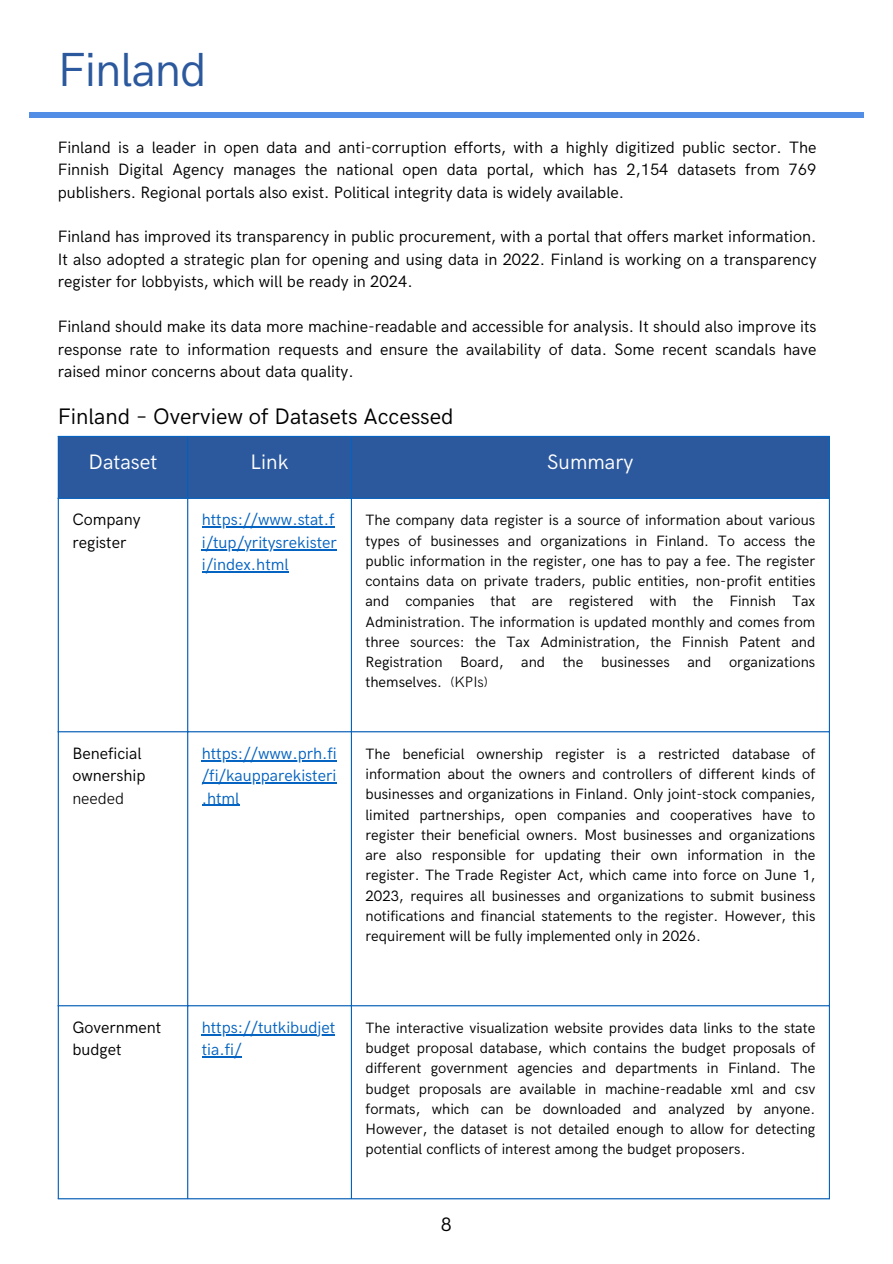
<style>
.page{position:relative;width:893px;height:1264px;background:#fff}
.page>*{position:absolute;margin:0;border:0;box-sizing:border-box;transform-origin:0 0}
.t1{font:48px "HK Grotesk";letter-spacing:-.02em;color:#2c599d}
.t2{font:22.5px "HK Grotesk";color:#000}
.t3{font:21px "HK Grotesk";color:#fff}
.t4{font:19.5px "HK Grotesk";color:#000}
.t5{font:16.5px/22.5px "HK Grotesk";color:#000;text-align:justify}
.t6{font:16.5px/22.5px "HK Grotesk";color:#0563c1}
.t7{font:15px/20.2px "HK Grotesk";color:#000;text-align:justify}
.s1{font-weight:300}
</style>
<div class="page">
<div style="left:29px;top:113px;width:834px;height:5px;background:#538ee6"></div>
<div style="left:59px;top:437px;width:769px;height:60px;background:#2c599d"></div>
<hr style="left:202px;top:526px;width:132px;height:1px;background:#0563c1">
<hr style="left:202px;top:549px;width:135px;height:1px;background:#0563c1">
<hr style="left:202px;top:571px;width:86px;height:1px;background:#0563c1">
<hr style="left:202px;top:760px;width:135px;height:1px;background:#0563c1">
<hr style="left:202px;top:782px;width:134px;height:1px;background:#0563c1">
<hr style="left:202px;top:805px;width:37px;height:1px;background:#0563c1">
<hr style="left:202px;top:1033px;width:133px;height:2px;background:#0563c1">
<hr style="left:202px;top:1056px;width:39px;height:1px;background:#0563c1">
<hr style="left:58px;top:437px;width:1px;height:761px;background:#0563c1">
<hr style="left:187px;top:437px;width:1px;height:761px;background:#0563c1">
<hr style="left:351px;top:437px;width:1px;height:761px;background:#0563c1">
<hr style="left:828px;top:437px;width:1px;height:761px;background:#0563c1">
<hr style="left:58px;top:436px;width:771px;height:1px;background:#0563c1">
<hr style="left:58px;top:497px;width:771px;height:2px;background:#0563c1">
<hr style="left:58px;top:731px;width:771px;height:1px;background:#0563c1">
<hr style="left:58px;top:1005px;width:771px;height:1px;background:#0563c1">
<hr style="left:58px;top:1198px;width:771px;height:1px;background:#0563c1">
<p class="t1" style="left:58px;top:42px;width:150px">Finland</p>
<p class="t5" style="left:58px;top:136px;width:760px">Finland is a leader in open data and anti-corruption efforts, with a highly digitized public sector. The Finnish Digital Agency manages the national open data portal, which has 2,154 datasets from 769 publishers. Regional portals also exist. Political integrity data is widely available.</p>
<p class="t5" style="left:58px;top:226px;width:760px">Finland has improved its transparency in public procurement, with a portal that offers market information.<br>It also adopted a strategic plan for opening and using data in 2022. Finland is working on a transparency register for lobbyists, which will be ready in 2024.</p>
<p class="t5" style="left:58px;top:316px;width:760px">Finland should make its data more machine-readable and accessible for analysis. It should also improve its response rate to information requests and ensure the availability of data. Some recent scandals have raised minor concerns about data quality.</p>
<p class="t2" style="left:58px;top:403px;width:397px">Finland – Overview of Datasets Accessed</p>
<p class="t3" style="left:89px;top:450px;width:70px">Dataset</p>
<p class="t3" style="left:250px;top:450px;width:39px">Link</p>
<p class="t3" style="left:547px;top:450px;width:88px">Summary</p>
<p class="t5" style="left:72px;top:509px;width:70px">Company register</p>
<p class="t6" style="left:202px;top:509px;width:136px">https://www.stat.f i/tup/yritysrekister i/index.html</p>
<p class="t7" style="left:365px;top:511px;width:451px">The company data register is a source of information about various types of businesses and organizations in Finland. To access the public information in the register, one has to pay a fee. The register contains data on private traders, public entities, non-profit entities and companies that are registered with the Finnish Tax Administration. The information is updated monthly and comes from three sources: the Tax Administration, the Finnish Patent and Registration Board, and the businesses and organizations themselves. <span class="s1">(KPIs)</span></p>
<p class="t5" style="left:72px;top:742px;width:75px;text-align:left">Beneficial ownership <span class="s1">needed</span></p>
<p class="t6" style="left:202px;top:742px;width:137px;text-align:justify">https://www.prh.fi /fi/kaupparekisteri .html</p>
<p class="t7" style="left:365px;top:744px;width:451px">The beneficial ownership register is a restricted database of information about the owners and controllers of different kinds of businesses and organizations in Finland. Only joint-stock companies, limited partnerships, open companies and cooperatives have to register their beneficial owners. Most businesses and organizations are also responsible for updating their own information in the register. The Trade Register Act, which came into force on June 1, 2023, requires all businesses and organizations to submit business notifications and financial statements to the register. However, this requirement will be fully implemented only in 2026.</p>
<p class="t5" style="left:72px;top:1016px;width:90px">Government budget</p>
<p class="t6" style="left:202px;top:1016px;width:135px">https://tutkibudjet tia.fi/</p>
<p class="t7" style="left:365px;top:1018px;width:451px">The interactive visualization website provides data links to the state budget proposal database, which contains the budget proposals of different government agencies and departments in Finland. The budget proposals are available in machine-readable xml and csv formats, which can be downloaded and analyzed by anyone.<br>However, the dataset is not detailed enough to allow for detecting potential conflicts of interest among the budget proposers.</p>
<p class="t4" style="left:441px;top:1212px;width:12px">8</p>
</div>
